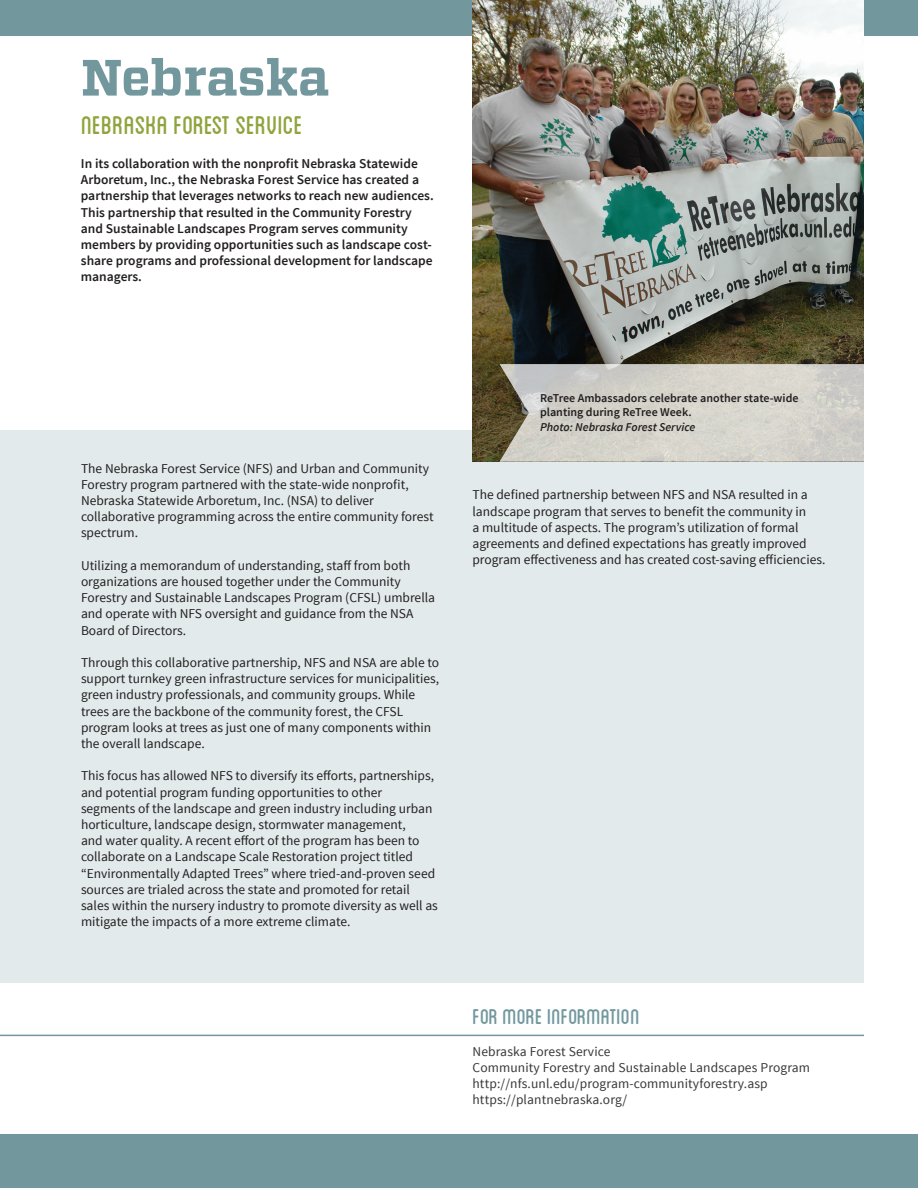
<style>
.page{position:relative;width:918px;height:1188px;background:#fff}
.page>*{position:absolute;margin:0;border:0;box-sizing:border-box;transform-origin:0 0}
.t1{font:700 51px "Vitesse";color:#72989e}
.t2{font:36px "Blanch Caps";color:#90a43e}
.t3{font:30px "Blanch Caps";color:#72989e}
.t4{font:13.5px/16.2px "Source Sans Pro";color:#231f20}
.t5{font:600 13.5px/16.2px "Source Sans Pro";color:#231f20}
.Body2{font:13.5px/16.2px "Source Sans Pro";letter-spacing:.01em;color:#383839}
.t6{font:600 12px/14.4px "Source Sans Pro";color:#231f20}
.s1{font-style:italic}
</style>
<div class="page">
<div style="left:0;top:430px;width:864px;height:553px;background:#e3eaeb"></div>
<div style="left:0;top:1134px;width:918px;height:54px;background:#72989e"></div>
<div style="left:0;top:0;width:918px;height:36px;background:#72989e"></div>
<hr style="left:0;top:1035px;width:864px;height:1px;background:#72989e">
<img style="left:473px;top:0;width:391px;height:462px">
<svg style="left:500px;top:364px;width:364px;height:98px;background:#cdcac2"></svg>
<p class="t1" style="left:81px;top:44px;width:250px">Nebraska</p>
<p class="t2" style="left:81px;top:109px;width:223px">Nebraska Forest Service</p>
<p class="t5" style="left:81px;top:156px;width:354px">In its collaboration with the nonprofit Nebraska Statewide Arboretum, Inc., the Nebraska Forest Service has created a partnership that leverages networks to reach new audiences.<br>This partnership that resulted in the Community Forestry and Sustainable Landscapes Program serves community members by providing opportunities such as landscape cost&shy;share programs and professional development for landscape managers.</p>
<p class="t4" style="left:81px;top:460px;width:354px">The Nebraska Forest Service (NFS) and Urban and Community Forestry program partnered with the state-wide nonprofit, Nebraska Statewide Arboretum, Inc. (NSA) to deliver collaborative programming across the entire community forest spectrum.</p>
<p class="t4" style="left:81px;top:557px;width:356px">Utilizing a memorandum of understanding, staff from both organizations are housed together under the Community Forestry and Sustainable Landscapes Program (CFSL) umbrella and operate with NFS oversight and guidance from the NSA Board of Directors.</p>
<p class="t4" style="left:81px;top:655px;width:360px">Through this collaborative partnership, NFS and NSA are able to support turnkey green infrastructure services for municipalities, green industry professionals, and community groups. While trees are the backbone of the community forest, the CFSL program looks at trees as just one of many components within the overall landscape.</p>
<p class="t4" style="left:81px;top:768px;width:358px">This focus has allowed NFS to diversify its efforts, partnerships, and potential program funding opportunities to other segments of the landscape and green industry including urban horticulture, landscape design, stormwater management,<br>and water quality. A recent effort of the program has been to collaborate on a Landscape Scale Restoration project titled “Environmentally Adapted Trees” where tried-and-proven seed sources are trialed across the state and promoted for retail sales within the nursery industry to promote diversity as well as mitigate the impacts of a more extreme climate.</p>
<p class="t6" style="left:540px;top:391px;width:260px">ReTree Ambassadors celebrate another state-wide planting during ReTree Week.<br><span class="s1">Photo: Nebraska Forest Service</span></p>
<p class="t4" style="left:472px;top:487px;width:354px">The defined partnership between NFS and NSA resulted in a landscape program that serves to benefit the community in<br>a multitude of aspects. The program’s utilization of formal agreements and defined expectations has greatly improved program effectiveness and has created cost-saving efficiencies.</p>
<h3 class="t3" style="left:473px;top:1003px;width:169px">FOR MORE INFORMATION</h3>
<p class="Body2" style="left:473px;top:1043px;width:339px">Nebraska Forest Service<br>Community Forestry and Sustainable Landscapes Program http://nfs.unl.edu/program-communityforestry.asp https://plantnebraska.org/</p>
</div>
